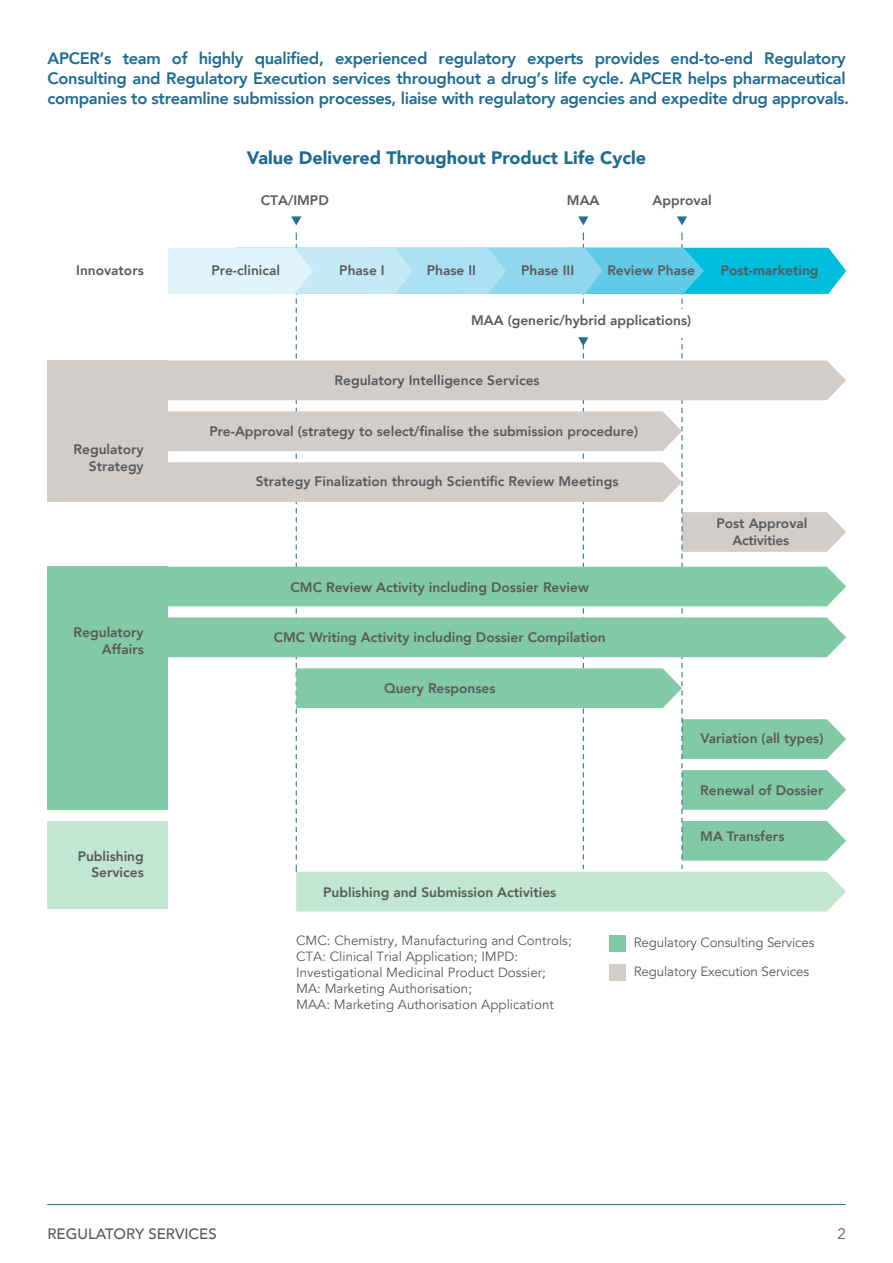
<style>
.page{position:relative;width:893px;height:1263px;background:#fff}
.page>*{position:absolute;margin:0;border:0;box-sizing:border-box;transform-origin:0 0}
.t1{font:900 18px "Avenir";color:#1e6b93}
.t2{font:800 16.5px/19.8px "Avenir";letter-spacing:-.02em;color:#1e6b93}
.t3{font:500 15px "Avenir";letter-spacing:-.005em;color:#58595b}
.t4{font:15px "Avenir";color:#58595b}
.t5{font:800 13.8px "Avenir";color:#58595b}
.t6{font:800 13.65px/16.5px "Avenir";color:#58595b;text-align:right}
.t7{font:13.35px/16px "Avenir";color:#595a5c}
</style>
<div class="page">
<hr style="left:47px;top:1204px;width:799px;height:1px;background:#217193">
<div style="left:609px;top:964px;width:16px;height:16px;background:#d2cdc9"></div>
<div style="left:609px;top:935px;width:16px;height:16px;background:#81caa5"></div>
<svg style="left:677px;top:216px;width:10px;height:9px"></svg>
<svg style="left:578px;top:216px;width:10px;height:9px"></svg>
<svg style="left:291px;top:216px;width:10px;height:9px"></svg>
<div style="left:47px;top:360px;width:121px;height:142px;background:#d2cdc9"></div>
<div style="left:47px;top:567px;width:121px;height:243px;background:#81caa5"></div>
<div style="left:47px;top:821px;width:121px;height:88px;background:#c2e6d1"></div>
<svg style="left:168px;top:233px;width:678px;height:678px"></svg>
<p class="t2" style="left:47px;top:49px;width:803px">APCER’s team of highly qualified, experienced regulatory experts provides end-to-end Regulatory<br>Consulting and Regulatory Execution services throughout a drug’s life cycle. APCER helps pharmaceutical companies to streamline submission processes, liaise with regulatory agencies and expedite drug approvals.</p>
<h1 class="t1" style="left:247px;top:142px;width:401px">Value Delivered Throughout Product Life Cycle</h1>
<p class="t5" style="left:261px;top:189px;width:69px">CTA/IMPD</p>
<p class="t5" style="left:567px;top:189px;width:34px">MAA</p>
<p class="t5" style="left:653px;top:189px;width:61px">Approval</p>
<p class="t6" style="left:76px;top:262px;width:69px">Innovators</p>
<p class="t6" style="left:212px;top:262px;width:70px">Pre-clinical</p>
<p class="t6" style="left:339px;top:262px;width:47px">Phase I</p>
<p class="t6" style="left:427px;top:262px;width:51px">Phase II</p>
<p class="t6" style="left:521px;top:262px;width:55px">Phase III</p>
<p class="t6" style="left:607px;top:262px;width:89px">Review Phase</p>
<p class="t6" style="left:721px;top:262px;width:99px">Post-marketing</p>
<p class="t6" style="left:471px;top:312px;width:222px">MAA (generic/hybrid applications)</p>
<p class="t6" style="left:74px;top:441px;width:72px">Regulatory<br>Strategy</p>
<p class="t6" style="left:74px;top:624px;width:72px">Regulatory<br>Affairs</p>
<p class="t6" style="left:78px;top:848px;width:68px">Publishing<br>Services</p>
<p class="t6" style="left:334px;top:372px;width:207px">Regulatory Intelligence Services</p>
<p class="t6" style="left:209px;top:423px;width:430px">Pre-Approval (strategy to select/finalise the submission procedure)</p>
<p class="t6" style="left:256px;top:473px;width:364px">Strategy Finalization through Scientific Review Meetings</p>
<p class="t6" style="left:291px;top:579px;width:300px">CMC Review Activity including Dossier Review</p>
<p class="t6" style="left:274px;top:629px;width:333px">CMC Writing Activity including Dossier Compilation</p>
<p class="t6" style="left:384px;top:680px;width:113px">Query Responses</p>
<p class="t6" style="left:323px;top:884px;width:235px">Publishing and Submission Activities</p>
<p class="t6" style="left:716px;top:515px;width:92px;text-align:center">Post Approval<br>Activities</p>
<p class="t6" style="left:700px;top:730px;width:125px">Variation (all types)</p>
<p class="t6" style="left:700px;top:782px;width:125px">Renewal of Dossier</p>
<p class="t6" style="left:700px;top:828px;width:86px">MA Transfers</p>
<p class="t7" style="left:296px;top:933px;width:277px">CMC: Chemistry, Manufacturing and Controls; CTA: Clinical Trial Application; IMPD:<br>Investigational Medicinal Product Dossier; MA: Marketing Authorisation;<br>MAA: Marketing Authorisation Applicationt</p>
<p class="t7" style="left:634px;top:928px;width:182px;line-height:28.7px">Regulatory Consulting Services<br>Regulatory Execution Services</p>
<p class="t3" style="left:47px;top:1221px;width:171px">REGULATORY SERVICES</p>
<p class="t4" style="left:837px;top:1225px;width:10px">2</p>
</div>
